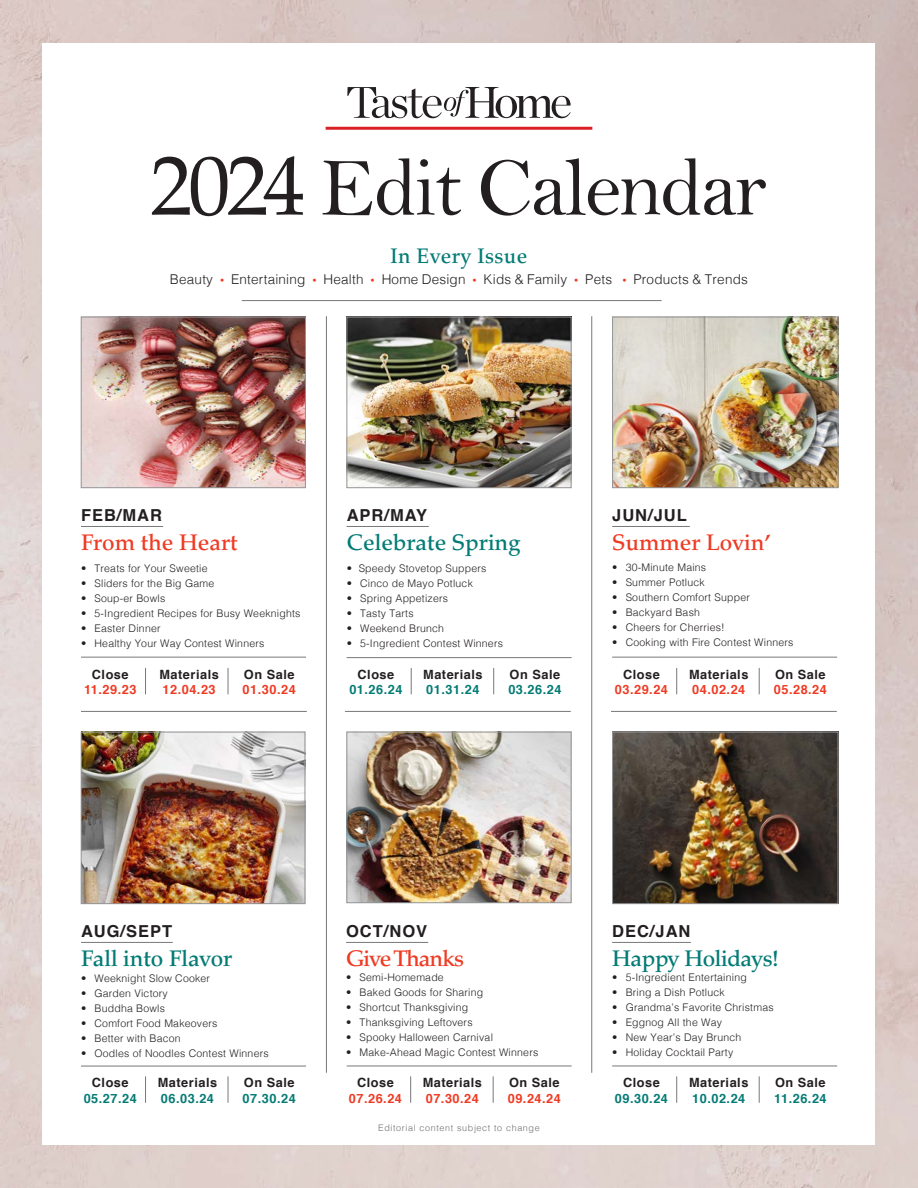
<style>
.page{position:relative;width:918px;height:1188px;background:#fff}
.page>*{position:absolute;margin:0;border:0;box-sizing:border-box;transform-origin:0 0}
.Hed-big{font:84px "Bell";letter-spacing:-.03em;color:#231f20}
.t1{font:500 22.5px "Palatino";color:#047b75}
.t2{font:500 22.5px "Palatino";color:#ef3b24}
.t3{font:500 22.5px "Palatino";letter-spacing:-.02em;color:#047b75}
.t4{font:500 22.5px "Palatino";letter-spacing:-.04em;color:#ef3b24}
.t5{font:500 21px "Palatino";letter-spacing:.02em;color:#047b75}
.t6{font:700 16.5px "Helvetica";letter-spacing:.06em;color:#231f20}
.Hed-big-2{font:300 13.5px "Helvetica";letter-spacing:.015em;color:#231f20}
.t7{font:700 12.75px/15.3px "Helvetica";letter-spacing:.04em;color:#231f20}
.t8{font:700 12.75px/15.3px "Helvetica";letter-spacing:.04em;color:#ef3b24;text-align:center}
.t9{font:700 12.75px/15.3px "Helvetica";letter-spacing:.04em;color:#047b75;text-align:center}
.t10{font:300 10.5px "Helvetica";letter-spacing:.02em;color:#231f20}
.t11{font:300 9px "Helvetica";letter-spacing:.07em;color:#6c6d70}
.s1{font-family:"Palatino"}
.s2{font-weight:700;color:#ef3b24}
.s3{color:#231f20}
.s4{color:#ef3b24}
.s5{color:#047b75}
</style>
<div class="page">
<img style="left:0;top:0;width:918px;height:1188px">
<div style="left:42px;top:43px;width:833px;height:1102px;background:#fff"></div>
<img style="left:83px;top:319px;width:221px;height:167px">
<div style="left:81px;top:317px;width:225px;height:171px;border:1px solid #939598"></div>
<img style="left:614px;top:319px;width:222px;height:167px">
<div style="left:612px;top:317px;width:226px;height:171px;border:1px solid #939598"></div>
<img style="left:349px;top:734px;width:220px;height:167px">
<div style="left:347px;top:732px;width:224px;height:171px;border:1px solid #939598"></div>
<img style="left:614px;top:734px;width:222px;height:168px">
<div style="left:612px;top:732px;width:226px;height:172px;border:1px solid #939598"></div>
<img style="left:349px;top:319px;width:220px;height:167px">
<div style="left:347px;top:317px;width:224px;height:171px;border:1px solid #939598"></div>
<img style="left:83px;top:734px;width:220px;height:168px">
<div style="left:81px;top:732px;width:224px;height:172px;border:1px solid #939598"></div>
<svg style="left:347px;top:87px;width:224px;height:31px"></svg>
<hr style="left:326px;top:127px;width:266px;height:3px;background:#da2128">
<hr style="left:81px;top:526px;width:82px;height:1px;background:#76787b">
<hr style="left:612px;top:526px;width:78px;height:1px;background:#76787b">
<hr style="left:346px;top:942px;width:82px;height:1px;background:#76787b">
<hr style="left:347px;top:526px;width:82px;height:1px;background:#76787b">
<hr style="left:81px;top:942px;width:92px;height:1px;background:#76787b">
<hr style="left:612px;top:942px;width:79px;height:1px;background:#76787b">
<svg style="left:145px;top:668px;width:1px;height:26px"></svg>
<svg style="left:676px;top:668px;width:1px;height:26px"></svg>
<svg style="left:410px;top:1076px;width:1px;height:27px"></svg>
<svg style="left:411px;top:668px;width:1px;height:26px"></svg>
<svg style="left:145px;top:1076px;width:1px;height:27px"></svg>
<svg style="left:676px;top:1076px;width:1px;height:27px"></svg>
<svg style="left:228px;top:668px;width:1px;height:26px"></svg>
<svg style="left:759px;top:668px;width:1px;height:26px"></svg>
<svg style="left:493px;top:1076px;width:1px;height:27px"></svg>
<svg style="left:493px;top:668px;width:1px;height:26px"></svg>
<svg style="left:228px;top:1076px;width:1px;height:27px"></svg>
<svg style="left:759px;top:1076px;width:1px;height:27px"></svg>
<hr style="left:81px;top:711px;width:226px;height:1px;background:#76787b">
<hr style="left:345px;top:711px;width:226px;height:1px;background:#76787b">
<hr style="left:611px;top:711px;width:226px;height:1px;background:#76787b">
<hr style="left:591px;top:316px;width:1px;height:757px;background:#76787b">
<hr style="left:326px;top:316px;width:1px;height:757px;background:#76787b">
<hr style="left:81px;top:657px;width:225px;height:1px;background:#76787b">
<hr style="left:347px;top:657px;width:225px;height:1px;background:#76787b">
<hr style="left:612px;top:657px;width:225px;height:1px;background:#76787b">
<hr style="left:81px;top:1066px;width:225px;height:1px;background:#76787b">
<hr style="left:347px;top:1066px;width:225px;height:1px;background:#76787b">
<hr style="left:612px;top:1066px;width:225px;height:1px;background:#76787b">
<hr style="left:242px;top:300px;width:420px;height:1px;background:#76787b">
<p class="Hed-big" style="left:151px;top:138px;width:619px"><span class="s1">2024</span> Edit Calendar</p>
<p class="t5" style="left:391px;top:244px;width:138px">In Every Issue</p>
<p class="Hed-big-2" style="left:170px;top:268px;width:579px">Beauty <span class="s2">•</span> Entertaining <span class="s2">•</span> Health <span class="s2">•</span> Home Design <span class="s2">•</span> Kids &amp; Family <span class="s2">•</span> Pets <span class="s2">•</span> Products &amp; Trends</p>
<p class="t6" style="left:81px;top:502px;width:83px">FEB/MAR</p>
<p class="t2" style="left:81px;top:530px;width:158px">From the Heart</p>
<p class="t10" style="left:81px;top:559px;width:128px">• Treats for Your Sweetie</p>
<p class="t10" style="left:81px;top:574px;width:135px">• Sliders for the Big Game</p>
<p class="t10" style="left:81px;top:589px;width:86px">• Soup-er Bowls</p>
<p class="t10" style="left:81px;top:604px;width:221px">• 5-Ingredient Recipes for Busy Weeknights</p>
<p class="t10" style="left:81px;top:619px;width:81px">• Easter Dinner</p>
<p class="t10" style="left:81px;top:634px;width:185px">• Healthy Your Way Contest Winners</p>
<p class="t6" style="left:347px;top:502px;width:82px">APR/MAY</p>
<p class="t1" style="left:347px;top:530px;width:176px">Celebrate Spring</p>
<p class="t10" style="left:347px;top:559px;width:141px">• Speedy Stovetop Suppers</p>
<p class="t10" style="left:347px;top:574px;width:128px">• Cinco de Mayo Potluck</p>
<p class="t10" style="left:347px;top:589px;width:103px">• Spring Appetizers</p>
<p class="t10" style="left:347px;top:604px;width:68px">• Tasty Tarts</p>
<p class="t10" style="left:347px;top:619px;width:99px">• Weekend Brunch</p>
<p class="t10" style="left:347px;top:634px;width:158px">• 5-Ingredient Contest Winners</p>
<p class="t6" style="left:612px;top:502px;width:76px">JUN/JUL</p>
<p class="t2" style="left:612px;top:530px;width:160px">Summer Lovin’</p>
<p class="t10" style="left:612px;top:559px;width:96px">• 30-Minute Mains</p>
<p class="t10" style="left:612px;top:574px;width:94px">• Summer Potluck</p>
<p class="t10" style="left:612px;top:589px;width:139px">• Southern Comfort Supper</p>
<p class="t10" style="left:612px;top:604px;width:89px">• Backyard Bash</p>
<p class="t10" style="left:612px;top:619px;width:114px">• Cheers for Cherries!</p>
<p class="t10" style="left:612px;top:634px;width:183px">• Cooking with Fire Contest Winners</p>
<p class="t8" style="left:84px;top:667px;width:54px"><span class="s3">Close<br></span>11.29.23</p>
<p class="t8" style="left:615px;top:667px;width:55px"><span class="s3">Close<br></span>03.29.24</p>
<p class="t8" style="left:243px;top:667px;width:55px;text-align:left"><span class="s3">On Sale<br></span>01.30.24</p>
<p class="t8" style="left:774px;top:667px;width:55px;text-align:left"><span class="s3">On Sale<br></span>05.28.24</p>
<p class="t9" style="left:349px;top:667px;width:55px"><span class="s3">Close<br></span>01.26.24</p>
<p class="t9" style="left:508px;top:667px;width:55px;text-align:left"><span class="s3">On Sale<br></span>03.26.24</p>
<p class="t7" style="left:159px;top:667px;width:61px">Materials<br><span class="s4">12.04.23</span></p>
<p class="t7" style="left:689px;top:667px;width:61px">Materials<br><span class="s4">04.02.24</span></p>
<p class="t7" style="left:423px;top:667px;width:61px">Materials<br><span class="s5">01.31.24</span></p>
<p class="t6" style="left:81px;top:918px;width:93px">AUG/SEPT</p>
<p class="t1" style="left:81px;top:945px;width:153px">Fall into Flavor</p>
<p class="t10" style="left:81px;top:969px;width:131px">• Weeknight Slow Cooker</p>
<p class="t10" style="left:81px;top:984px;width:88px">• Garden Victory</p>
<p class="t10" style="left:81px;top:999px;width:86px">• Buddha Bowls</p>
<p class="t10" style="left:81px;top:1014px;width:138px">• Comfort Food Makeovers</p>
<p class="t10" style="left:81px;top:1029px;width:101px">• Better with Bacon</p>
<p class="t10" style="left:81px;top:1044px;width:189px">• Oodles of Noodles Contest Winners</p>
<p class="t6" style="left:346px;top:918px;width:83px">OCT/NOV</p>
<p class="t4" style="left:346px;top:945px;width:119px">Give Thanks</p>
<p class="t10" style="left:346px;top:968px;width:99px">• Semi-Homemade</p>
<p class="t10" style="left:346px;top:983px;width:139px">• Baked Goods for Sharing</p>
<p class="t10" style="left:346px;top:998px;width:124px">• Shortcut Thanksgiving</p>
<p class="t10" style="left:346px;top:1013px;width:128px">• Thanksgiving Leftovers</p>
<p class="t10" style="left:346px;top:1028px;width:148px">• Spooky Halloween Carnival</p>
<p class="t10" style="left:346px;top:1043px;width:194px">• Make-Ahead Magic Contest Winners</p>
<p class="t6" style="left:612px;top:918px;width:80px">DEC/JAN</p>
<p class="t3" style="left:612px;top:945px;width:168px">Happy Holidays!</p>
<p class="t10" style="left:612px;top:968px;width:136px">• 5-Ingredient Entertaining</p>
<p class="t10" style="left:612px;top:983px;width:114px">• Bring a Dish Potluck</p>
<p class="t10" style="left:612px;top:998px;width:163px">• Grandma’s Favorite Christmas</p>
<p class="t10" style="left:612px;top:1013px;width:111px">• Eggnog All the Way</p>
<p class="t10" style="left:612px;top:1028px;width:131px">• New Year’s Day Brunch</p>
<p class="t10" style="left:612px;top:1043px;width:123px">• Holiday Cocktail Party</p>
<p class="t9" style="left:84px;top:1075px;width:55px"><span class="s3">Close<br></span>05.27.24</p>
<p class="t9" style="left:615px;top:1075px;width:55px"><span class="s3">Close<br></span>09.30.24</p>
<p class="t9" style="left:243px;top:1075px;width:55px;text-align:left"><span class="s3">On Sale<br></span>07.30.24</p>
<p class="t9" style="left:774px;top:1075px;width:54px;text-align:left"><span class="s3">On Sale<br></span>11.26.24</p>
<p class="t11" style="left:378px;top:1121px;width:163px">Editorial content subject to change</p>
<p class="t8" style="left:349px;top:1075px;width:55px"><span class="s3">Close<br></span>07.26.24</p>
<p class="t8" style="left:508px;top:1075px;width:55px;text-align:left"><span class="s3">On Sale<br></span>09.24.24</p>
<p class="t7" style="left:158px;top:1075px;width:61px">Materials<br><span class="s5">06.03.24</span></p>
<p class="t7" style="left:689px;top:1075px;width:61px">Materials<br><span class="s5">10.02.24</span></p>
<p class="t7" style="left:423px;top:1075px;width:61px">Materials<br><span class="s4">07.30.24</span></p>
</div>
